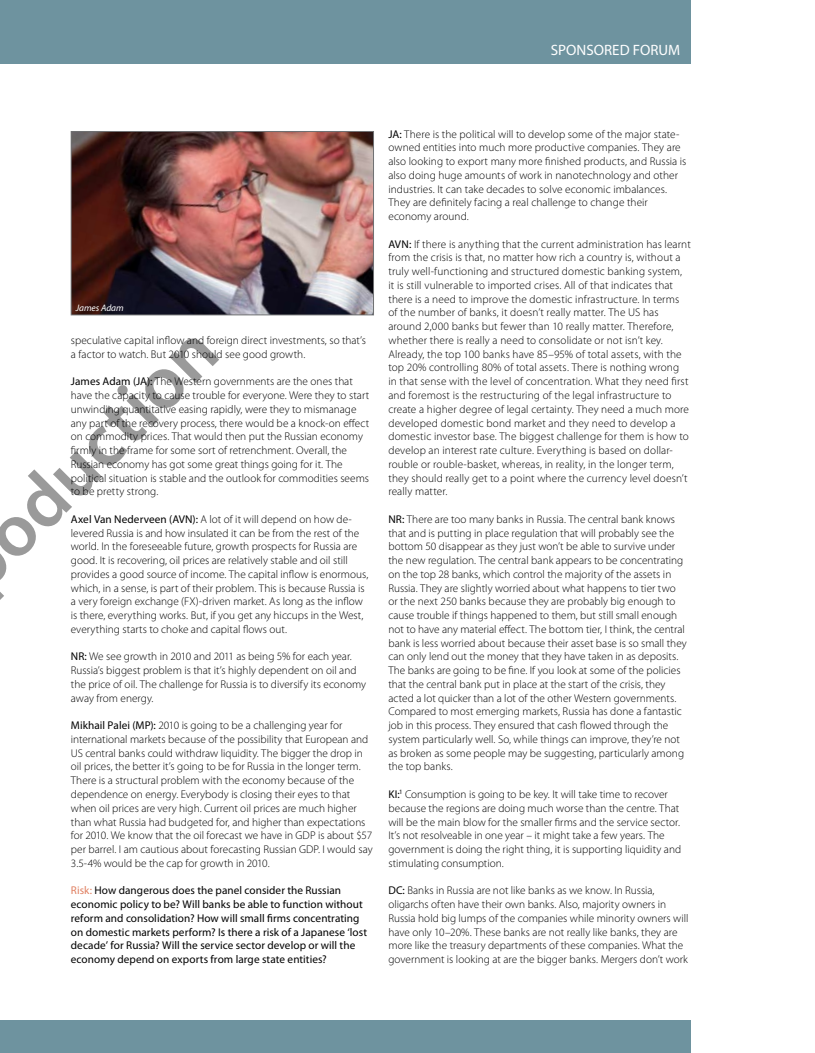
<style>
.page{position:relative;width:815px;height:1053px;background:#fff}
.page>*{position:absolute;margin:0;border:0;box-sizing:border-box;transform-origin:0 0}
.t1{font:600 75px "Myriad Pro";color:#000}
.t2{font:15px "Myriad Pro";color:#fff}
.t3{font:300 11.25px/13.8px "Myriad Pro";letter-spacing:.005em;color:#000}
.t4{font:11.25px/13.8px "Myriad Pro";letter-spacing:.005em;color:#000}
.t5{font:italic 9.38px "Myriad Pro";color:#fff}
.s1{font-weight:400}
.s2{color:#e07f60}
</style>
<div class="page">
<div style="left:0;top:0;width:691px;height:64px;background:#6e939f"></div>
<div style="left:0;top:1020px;width:691px;height:32px;background:#6e939f"></div>
<img style="left:73px;top:133px;width:299px;height:180px">
<div style="left:71px;top:131px;width:303px;height:184px;border:1px solid #707173"></div>
<h2 class="t2" style="left:514px;top:40px;width:169px">SPON ORED ROUNDTABLE</h2>
<h2 class="t2" style="left:551px;top:40px;width:131px">SPONSORED FORUM</h2>
<p class="t5" style="left:76px;top:301px;width:49px">James Adam</p>
<h1 class="t1" style="left:-37px;top:512px;width:296px;rotate:-45deg">oduction</h1>
<p class="t3" style="left:71px;top:333px;width:297px">speculative capital inflow and foreign direct investments, so that’s a factor to watch. But 2010 should see good growth.</p>
<p class="t3" style="left:71px;top:374px;width:300px"><span class="s1">James Adam (JA):</span> The Western governments are the ones that have the capacity to cause trouble for everyone. Were they to start unwinding quantitative easing rapidly, were they to mismanage any part of the recovery process, there would be a knock-on effect on commodity prices. That would then put the Russian economy firmly in the frame for some sort of retrenchment. Overall, the Russian economy has got some great things going for it. The political situation is stable and the outlook for commodities seems to be pretty strong.</p>
<p class="t3" style="left:71px;top:512px;width:299px"><span class="s1">Axel Van Nederveen (AVN):</span> A lot of it will depend on how de&shy;levered Russia is and how insulated it can be from the rest of the world. In the foreseeable future, growth prospects for Russia are good. It is recovering, oil prices are relatively stable and oil still provides a good source of income. The capital inflow is enormous, which, in a sense, is part of their problem. This is because Russia is a very foreign exchange (FX)-driven market. As long as the inflow is there, everything works. But, if you get any hiccups in the West, everything starts to choke and capital flows out.</p>
<p class="t3" style="left:71px;top:649px;width:297px"><span class="s1">NR:</span> We see growth in 2010 and 2011 as being 5% for each year.<br>Russia’s biggest problem is that it’s highly dependent on oil and the price of oil. The challenge for Russia is to diversify its economy away from energy.</p>
<p class="t3" style="left:71px;top:718px;width:303px"><span class="s1">Mikhail Palei (MP):</span> 2010 is going to be a challenging year for international markets because of the possibility that European and US central banks could withdraw liquidity. The bigger the drop in oil prices, the better it’s going to be for Russia in the longer term.<br>There is a structural problem with the economy because of the dependence on energy. Everybody is closing their eyes to that when oil prices are very high. Current oil prices are much higher than what Russia had budgeted for, and higher than expectations for 2010. We know that the oil forecast we have in GDP is about $57 per barrel. I am cautious about forecasting Russian GDP. I would say 3.5-4% would be the cap for growth in 2010.</p>
<p class="t4" style="left:71px;top:883px;width:298px"><span class="s2">Risk:</span> How dangerous does the panel consider the Russian economic policy to be? Will banks be able to function without reform and consolidation? How will small firms concentrating on domestic markets perform? Is there a risk of a Japanese ‘lost decade’ for Russia? Will the service sector develop or will the economy depend on exports from large state entities?</p>
<p class="t3" style="left:388px;top:127px;width:299px"><span class="s1">JA:</span> There is the political will to develop some of the major state&shy;owned entities into much more productive companies. They are also looking to export many more finished products, and Russia is also doing huge amounts of work in nanotechnology and other industries. It can take decades to solve economic imbalances.<br>They are definitely facing a real challenge to change their economy around.</p>
<p class="t3" style="left:388px;top:237px;width:304px"><span class="s1">AVN:</span> If there is anything that the current administration has learnt from the crisis is that, no matter how rich a country is, without a truly well-functioning and structured domestic banking system, it is still vulnerable to imported crises. All of that indicates that there is a need to improve the domestic infrastructure. In terms of the number of banks, it doesn’t really matter. The US has around 2,000 banks but fewer than 10 really matter. Therefore, whether there is really a need to consolidate or not isn’t key.<br>Already, the top 100 banks have 85–95% of total assets, with the top 20% controlling 80% of total assets. There is nothing wrong<br>in that sense with the level of concentration. What they need first and foremost is the restructuring of the legal infrastructure to create a higher degree of legal certainty. They need a much more developed domestic bond market and they need to develop a domestic investor base. The biggest challenge for them is how to develop an interest rate culture. Everything is based on dollar&shy;rouble or rouble-basket, whereas, in reality, in the longer term, they should really get to a point where the currency level doesn’t really matter.</p>
<p class="t3" style="left:388px;top:512px;width:300px"><span class="s1">NR:</span> There are too many banks in Russia. The central bank knows that and is putting in place regulation that will probably see the bottom 50 disappear as they just won’t be able to survive under the new regulation. The central bank appears to be concentrating on the top 28 banks, which control the majority of the assets in Russia. They are slightly worried about what happens to tier two or the next 250 banks because they are probably big enough to cause trouble if things happened to them, but still small enough not to have any material effect. The bottom tier, I think, the central bank is less worried about because their asset base is so small they can only lend out the money that they have taken in as deposits.<br>The banks are going to be fine. If you look at some of the policies that the central bank put in place at the start of the crisis, they acted a lot quicker than a lot of the other Western governments.<br>Compared to most emerging markets, Russia has done a fantastic job in this process. They ensured that cash flowed through the system particularly well. So, while things can improve, they’re not as broken as some people may be suggesting, particularly among the top banks.</p>
<p class="t3" style="left:388px;top:787px;width:294px"><span class="s1">KI:</span><sup>1</sup> Consumption is going to be key. It will take time to recover because the regions are doing much worse than the centre. That will be the main blow for the smaller firms and the service sector.<br>It’s not resolveable in one year – it might take a few years. The government is doing the right thing, it is supporting liquidity and stimulating consumption.</p>
<p class="t3" style="left:388px;top:883px;width:302px"><span class="s1">DC:</span> Banks in Russia are not like banks as we know. In Russia, oligarchs often have their own banks. Also, majority owners in Russia hold big lumps of the companies while minority owners will have only 10–20%. These banks are not really like banks, they are more like the treasury departments of these companies. What the government is looking at are the bigger banks. Mergers don’t work</p>
</div>
